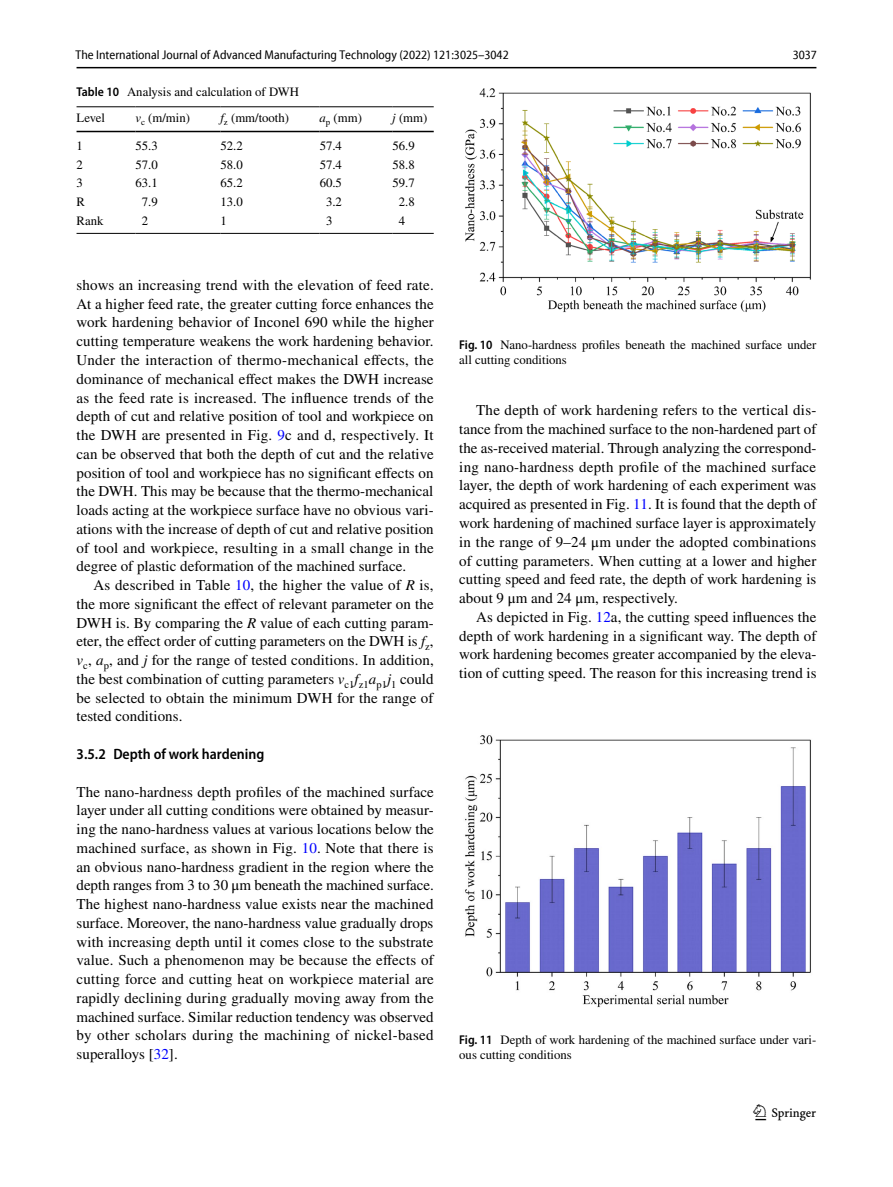
<style>
.page{position:relative;width:893px;height:1187px;background:#fff}
.page>*{position:absolute;margin:0;border:0;box-sizing:border-box;transform-origin:0 0}
.t1{font:22.5px "Springnew Regular 3";color:#000}
.t2{font:15px/18.8px "STIX";letter-spacing:.005em;color:#000;text-align:justify}
.t3{font:600 semi-condensed 15px "Myriad Pro";color:#000}
.t4{font:12.75px/15px "STIX";color:#000}
.t5{font:semi-condensed 12.75px "Myriad Pro Unic";color:#000}
.s1{font-family:"Myriad Pro";font-weight:600;font-stretch:semi-condensed}
.s2{font-style:italic}
.s3{color:#00f}
</style>
<div class="page">
<hr style="left:77px;top:67px;width:739px;height:1px;background:#000">
<hr style="left:77px;top:106px;width:58px;height:1px;background:#000">
<hr style="left:77px;top:131px;width:58px;height:1px;background:#000">
<hr style="left:135px;top:106px;width:85px;height:1px;background:#000">
<hr style="left:135px;top:131px;width:85px;height:1px;background:#000">
<hr style="left:220px;top:106px;width:100px;height:1px;background:#000">
<hr style="left:220px;top:131px;width:100px;height:1px;background:#000">
<hr style="left:320px;top:106px;width:72px;height:1px;background:#000">
<hr style="left:320px;top:131px;width:72px;height:1px;background:#000">
<hr style="left:392px;top:106px;width:42px;height:1px;background:#000">
<hr style="left:392px;top:131px;width:42px;height:1px;background:#000">
<hr style="left:77px;top:233px;width:58px;height:1px;background:#000">
<hr style="left:135px;top:233px;width:85px;height:1px;background:#000">
<hr style="left:220px;top:233px;width:100px;height:1px;background:#000">
<hr style="left:320px;top:233px;width:72px;height:1px;background:#000">
<hr style="left:392px;top:233px;width:42px;height:1px;background:#000">
<img style="left:465px;top:88px;width:346px;height:225px">
<img style="left:465px;top:735px;width:346px;height:273px">
<p class="t5" style="left:76px;top:50px;width:435px">The International Journal of Advanced Manufacturing Technology (2022) 121:3025–3042</p>
<p class="t5" style="left:793px;top:50px;width:26px">3037</p>
<p class="t4" style="left:77px;top:80px;width:224px;line-height:25.5px"><span class="s1">Table 10</span> Analysis and calculation of DWH<br>Level</p>
<p class="t4" style="left:135px;top:111px;width:56px"><span class="s2">v</span><sub>c</sub> (m/min)</p>
<p class="t4" style="left:220px;top:111px;width:70px"><span class="s2">f</span><sub>z</sub> (mm/tooth)</p>
<p class="t4" style="left:320px;top:111px;width:44px"><span class="s2">a</span><sub>p</sub> (mm)</p>
<p class="t4" style="left:392px;top:111px;width:37px"><span class="s2">j</span> (mm)</p>
<p class="t4" style="left:77px;top:139px;width:8px">1</p>
<p class="t4" style="left:136px;top:139px;width:24px">55.3</p>
<p class="t4" style="left:220px;top:139px;width:24px">52.2</p>
<p class="t4" style="left:320px;top:139px;width:24px">57.4</p>
<p class="t4" style="left:392px;top:139px;width:24px">56.9</p>
<p class="t4" style="left:77px;top:158px;width:8px">2</p>
<p class="t4" style="left:136px;top:158px;width:24px">57.0</p>
<p class="t4" style="left:220px;top:158px;width:24px">58.0</p>
<p class="t4" style="left:320px;top:158px;width:24px">57.4</p>
<p class="t4" style="left:392px;top:158px;width:24px">58.8</p>
<p class="t4" style="left:77px;top:176px;width:8px">3</p>
<p class="t4" style="left:136px;top:176px;width:24px">63.1</p>
<p class="t4" style="left:220px;top:176px;width:24px">65.2</p>
<p class="t4" style="left:320px;top:176px;width:24px">60.5</p>
<p class="t4" style="left:392px;top:176px;width:24px">59.7</p>
<p class="t4" style="left:77px;top:195px;width:10px">R</p>
<p class="t4" style="left:142px;top:195px;width:17px">7.9</p>
<p class="t4" style="left:220px;top:195px;width:24px">13.0</p>
<p class="t4" style="left:326px;top:195px;width:17px">3.2</p>
<p class="t4" style="left:399px;top:195px;width:17px">2.8</p>
<p class="t4" style="left:77px;top:214px;width:28px">Rank</p>
<p class="t4" style="left:142px;top:214px;width:8px">2</p>
<p class="t4" style="left:220px;top:214px;width:8px">1</p>
<p class="t4" style="left:326px;top:214px;width:8px">3</p>
<p class="t4" style="left:399px;top:214px;width:8px">4</p>
<p class="t2" style="left:77px;top:276px;width:359px">shows an increasing trend with the elevation of feed rate.<br>At a higher feed rate, the greater cutting force enhances the work hardening behavior of Inconel 690 while the higher cutting temperature weakens the work hardening behavior.<br>Under the interaction of thermo-mechanical effects, the dominance of mechanical effect makes the DWH increase as the feed rate is increased. The influence trends of the depth of cut and relative position of tool and workpiece on the DWH are presented in Fig. <span class="s3">9</span>c and d, respectively. It can be observed that both the depth of cut and the relative position of tool and workpiece has no significant effects on the DWH. This may be because that the thermo-mechanical loads acting at the workpiece surface have no obvious vari&shy;ations with the increase of depth of cut and relative position of tool and workpiece, resulting in a small change in the degree of plastic deformation of the machined surface.</p>
<p class="t2" style="left:77px;top:576px;width:359px;text-indent:17px">As described in Table <span class="s3">10</span>, the higher the value of <span class="s2">R</span> is, the more significant the effect of relevant parameter on the DWH is. By comparing the <span class="s2">R</span> value of each cutting param&shy;eter, the effect order of cutting parameters on the DWH is <span class="s2">f</span><sub>z</sub>, <span class="s2">v</span><sub>c</sub>, <span class="s2">a</span><sub>p</sub>, and <span class="s2">j</span> for the range of tested conditions. In addition, the best combination of cutting parameters <span class="s2">v</span><sub>c1</sub><span class="s2">f</span><sub>z1</sub><span class="s2">a</span><sub>p1</sub><span class="s2">j</span><sub>1</sub> could be selected to obtain the minimum DWH for the range of tested conditions.</p>
<p class="t3" style="left:77px;top:745px;width:189px">3.5.2 Depth of work hardening</p>
<p class="t2" style="left:77px;top:783px;width:359px">The nano-hardness depth profiles of the machined surface layer under all cutting conditions were obtained by measur&shy;ing the nano-hardness values at various locations below the machined surface, as shown in Fig. <span class="s3">10</span>. Note that there is an obvious nano-hardness gradient in the region where the depth ranges from 3 to 30 μm beneath the machined surface.<br>The highest nano-hardness value exists near the machined surface. Moreover, the nano-hardness value gradually drops with increasing depth until it comes close to the substrate value. Such a phenomenon may be because the effects of cutting force and cutting heat on workpiece material are rapidly declining during gradually moving away from the machined surface. Similar reduction tendency was observed by other scholars during the machining of nickel-based superalloys [<span class="s3">32</span>].</p>
<p class="t4" style="left:459px;top:338px;width:359px"><span class="s1">Fig. 10</span> Nano-hardness profiles beneath the machined surface under all cutting conditions</p>
<p class="t2" style="left:459px;top:402px;width:359px;text-indent:17px">The depth of work hardening refers to the vertical dis&shy;tance from the machined surface to the non-hardened part of the as-received material. Through analyzing the correspond&shy;ing nano-hardness depth profile of the machined surface layer, the depth of work hardening of each experiment was acquired as presented in Fig. <span class="s3">11</span>. It is found that the depth of work hardening of machined surface layer is approximately in the range of 9–24 μm under the adopted combinations of cutting parameters. When cutting at a lower and higher cutting speed and feed rate, the depth of work hardening is about 9 μm and 24 μm, respectively.</p>
<p class="t2" style="left:459px;top:608px;width:359px;text-indent:17px">As depicted in Fig. <span class="s3">12</span>a, the cutting speed influences the depth of work hardening in a significant way. The depth of work hardening becomes greater accompanied by the eleva&shy;tion of cutting speed. The reason for this increasing trend is</p>
<p class="t4" style="left:459px;top:1032px;width:359px"><span class="s1">Fig. 11</span> Depth of work hardening of the machined surface under vari&shy;ous cutting conditions</p>
<h1 class="t1" style="left:755px;top:1104px;width:62px">1 3</h1>
</div>
